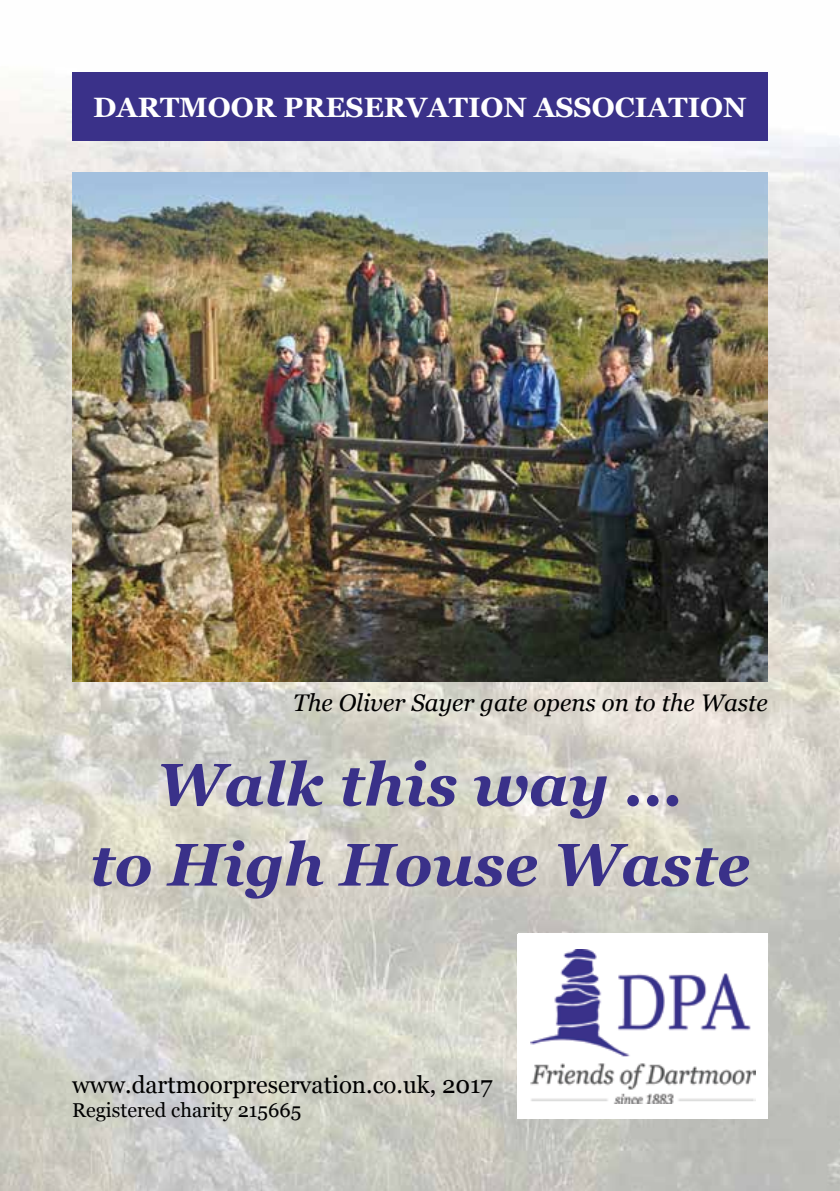
<style>
.page{position:relative;width:840px;height:1191px;background:#fff}
.page>*{position:absolute;margin:0;border:0;box-sizing:border-box;transform-origin:0 0}
.t1{font:italic 700 60px/80px "Georgia";color:#3a3189;text-align:center}
.t2{font:700 28px "Georgia";color:#fff}
.t3{font:24px "Georgia";color:#000}
.t4{font:italic 24px "Georgia";color:#000}
.t5{font:20px "Georgia";color:#000}
</style>
<div class="page">
<img style="left:0;top:72px;width:839px;height:1119px">
<div style="left:72px;top:72px;width:695px;height:68px;background:#3a3189"></div>
<img style="left:72px;top:172px;width:695px;height:509px">
<div style="left:518px;top:933px;width:249px;height:186px;background:#fff"></div>
<img style="left:530px;top:949px;width:224px;height:154px">
<p class="t2" style="left:93px;top:89px;width:654px">DARTMOOR PRESERVATION ASSOCIATION</p>
<p class="t4" style="left:293px;top:688px;width:476px">The Oliver Sayer gate opens on to the Waste</p>
<h1 class="t1" style="left:89px;top:745px;width:662px">Walk this way ...<br>to High House Waste</h1>
<p class="t3" style="left:72px;top:1070px;width:422px">www.dartmoorpreservation.co.uk, 2017</p>
<p class="t5" style="left:72px;top:1097px;width:231px">Registered charity 215665</p>
</div>
